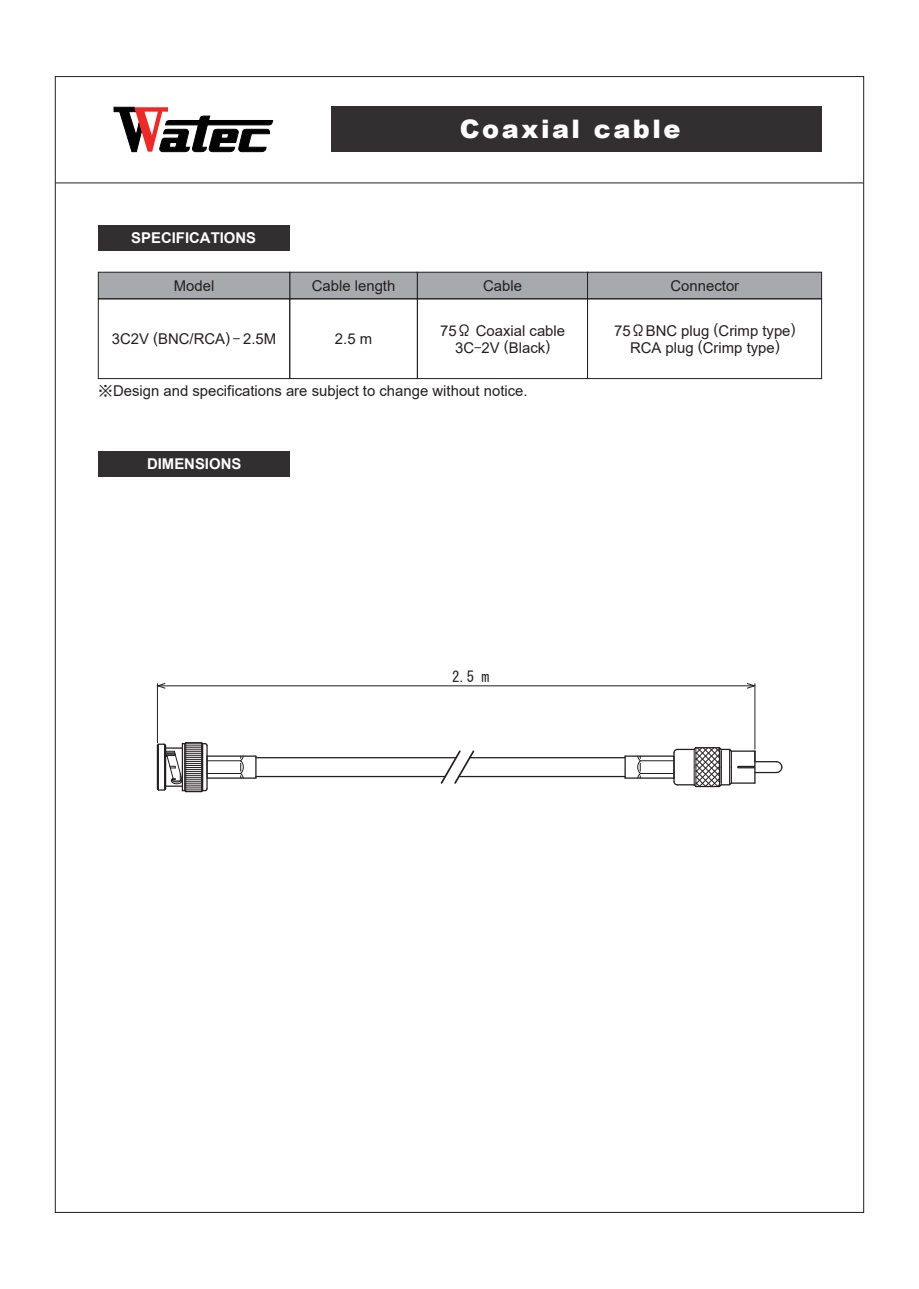
<style>
.page{position:relative;width:919px;height:1289px;background:#fff}
.page>*{position:absolute;margin:0;border:0;box-sizing:border-box;transform-origin:0 0}
.t1{font:900 25.5px "Arial";letter-spacing:.1em;color:#fff}
.t2{font:14.85px/17px "Arial";color:#231f20;text-align:center}
.t3{font:700 14.85px "Arial";color:#fff}
.t4{font:14.85px "MS Gothic";color:#231f20}
.s1{font-family:"MS P Gothic"}
</style>
<div class="page">
<div style="left:332px;top:106px;width:489px;height:46px;background:#312f30"></div>
<div style="left:98px;top:225px;width:191px;height:26px;background:#312f30"></div>
<div style="left:289px;top:272px;width:129px;height:27px;background:#a8a9ad;border:1px solid #231f20"></div>
<div style="left:98px;top:272px;width:192px;height:27px;background:#a8a9ad;border:1px solid #231f20"></div>
<div style="left:417px;top:272px;width:171px;height:27px;background:#a8a9ad;border:1px solid #231f20"></div>
<div style="left:587px;top:272px;width:235px;height:27px;background:#a8a9ad;border:1px solid #231f20"></div>
<hr style="left:55px;top:182px;width:808px;height:1px;background:#231f20">
<svg style="left:114px;top:107px;width:159px;height:45px"></svg>
<div style="left:587px;top:298px;width:235px;height:81px;border:1px solid #231f20"></div>
<div style="left:417px;top:298px;width:171px;height:81px;border:1px solid #231f20"></div>
<div style="left:289px;top:298px;width:129px;height:81px;border:1px solid #231f20"></div>
<div style="left:98px;top:451px;width:192px;height:26px;background:#312f30"></div>
<div style="left:98px;top:298px;width:192px;height:81px;border:1px solid #231f20"></div>
<hr style="left:157px;top:685px;width:597px;height:1px;background:#231f20">
<svg style="left:746px;top:683px;width:8px;height:5px"></svg>
<svg style="left:158px;top:683px;width:8px;height:5px"></svg>
<hr style="left:754px;top:683px;width:1px;height:66px;background:#231f20">
<hr style="left:157px;top:683px;width:1px;height:60px;background:#231f20">
<hr style="left:256px;top:776px;width:189px;height:1px;background:#231f20">
<hr style="left:459px;top:776px;width:166px;height:1px;background:#231f20">
<hr style="left:256px;top:757px;width:200px;height:1px;background:#231f20">
<hr style="left:469px;top:757px;width:156px;height:1px;background:#231f20">
<svg style="left:623px;top:746px;width:160px;height:42px"></svg>
<svg style="left:156px;top:741px;width:101px;height:52px"></svg>
<svg style="left:439px;top:750px;width:37px;height:34px"></svg>
<p class="t3" style="left:131px;top:228px;width:126px">SPECIFICATIONS</p>
<p class="t2" style="left:174px;top:277px;width:42px">Model</p>
<p class="t2" style="left:112px;top:330px;width:166px">3C2V (BNC/RCA) <span class="s1">-</span> 2.5M</p>
<p class="t2" style="left:312px;top:277px;width:85px">Cable length</p>
<p class="t2" style="left:335px;top:330px;width:39px">2.5 m</p>
<h1 class="t1" style="left:460px;top:110px;width:222px">Coaxial cable</h1>
<p class="t2" style="left:483px;top:277px;width:40px">Cable</p>
<p class="t2" style="left:440px;top:322px;width:126px">75<span class="s1">Ω</span> Coaxial cable<br>3C<span class="s1">-</span>2V (Black)</p>
<p class="t2" style="left:670px;top:277px;width:70px">Connector</p>
<p class="t2" style="left:614px;top:322px;width:183px">75<span class="s1">Ω</span>BNC plug (Crimp type)<br>RCA plug (Crimp type)</p>
<p class="t2" style="left:98px;top:382px;width:431px"><span class="s1">※</span>Design and specifications are subject to change without notice.</p>
<p class="t3" style="left:147px;top:454px;width:96px">DIMENSIONS</p>
<p class="t4" style="left:452px;top:669px;width:39px">2.5 m</p>
</div>
